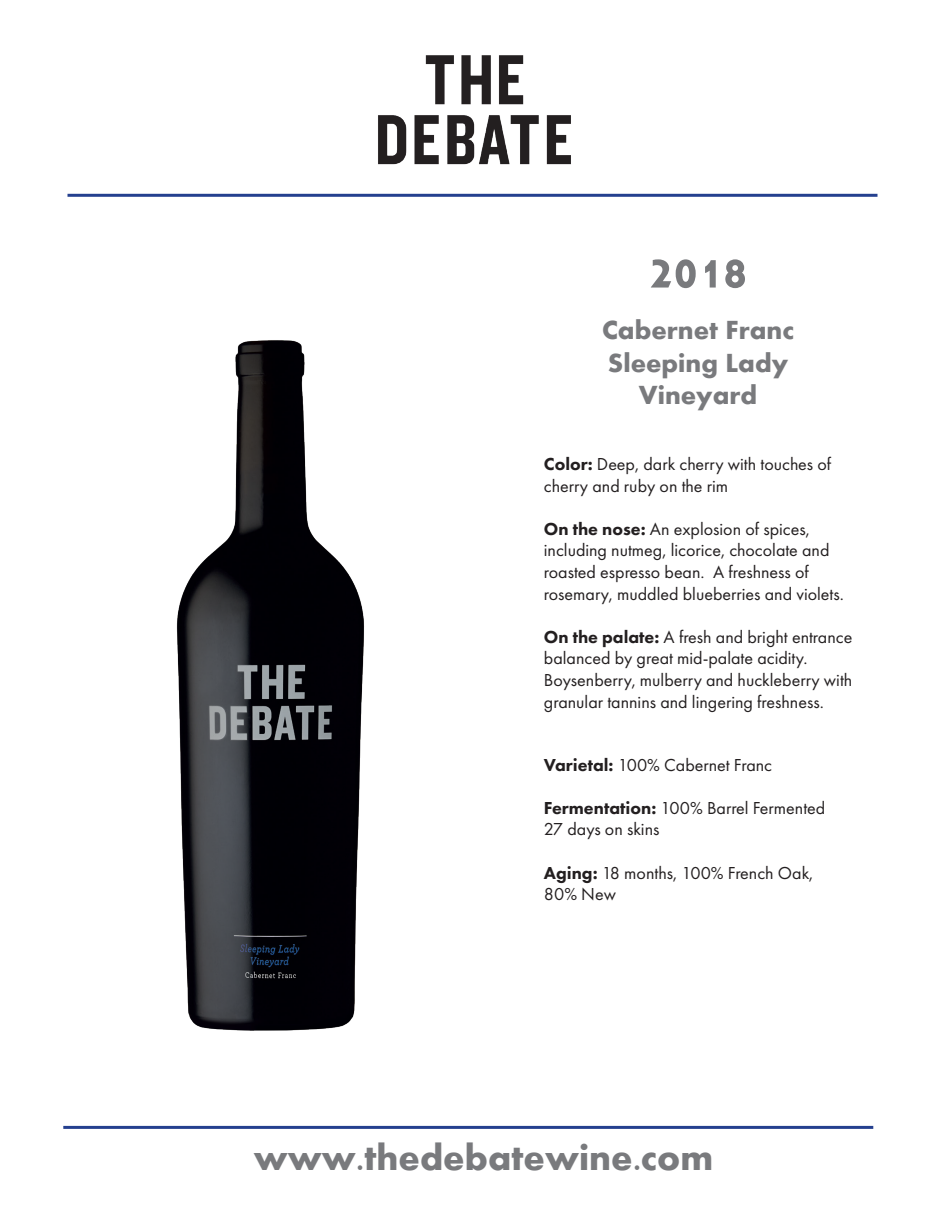
<style>
.page{position:relative;width:945px;height:1215px;background:#fff}
.page>*{position:absolute;margin:0;border:0;box-sizing:border-box;transform-origin:0 0}
.t1{font:700 60px "Aharoni";color:#797a7d}
.t2{font:700 37.5px "Aharoni";color:#797a7d}
.t3{font:700 27px/32.4px "Aharoni";color:#797a7d;text-align:center}
.t4{font:18px/21.6px "Futura PT";color:#231f20}
.s1{font-weight:800}
</style>
<div class="page">
<hr style="left:68px;top:194px;width:810px;height:3px;background:#25408f">
<hr style="left:63px;top:1126px;width:810px;height:3px;background:#25408f">
<img style="left:176px;top:340px;width:188px;height:691px">
<img style="left:378px;top:55px;width:193px;height:110px">
<h1 class="t1" style="left:648px;top:243px;width:101px">2018</h1>
<h3 class="t3" style="left:602px;top:317px;width:194px">Cabernet Franc<br>Sleeping Lady<br>Vineyard</h3>
<p class="t4" style="left:544px;top:453px;width:289px"><span class="s1">Color:</span> Deep, dark cherry with touches of cherry and ruby on the rim</p>
<p class="t4" style="left:544px;top:518px;width:302px"><span class="s1">On the nose:</span> An explosion of spices, including nutmeg, licorice, chocolate and roasted espresso bean. A freshness of rosemary, muddled blueberries and violets.</p>
<p class="t4" style="left:544px;top:626px;width:310px"><span class="s1">On the palate:</span> A fresh and bright entrance balanced by great mid-palate acidity.<br>Boysenberry, mulberry and huckleberry with granular tannins and lingering freshness.</p>
<p class="t4" style="left:544px;top:754px;width:230px"><span class="s1">Varietal:</span> 100% Cabernet Franc</p>
<p class="t4" style="left:544px;top:797px;width:283px"><span class="s1">Fermentation:</span> 100% Barrel Fermented<br>27 days on skins</p>
<p class="t4" style="left:544px;top:862px;width:271px"><span class="s1">Aging:</span> 18 months, 100% French Oak,<br>80% New</p>
<h2 class="t2" style="left:254px;top:1142px;width:461px">www.thedebatewine.com</h2>
</div>
